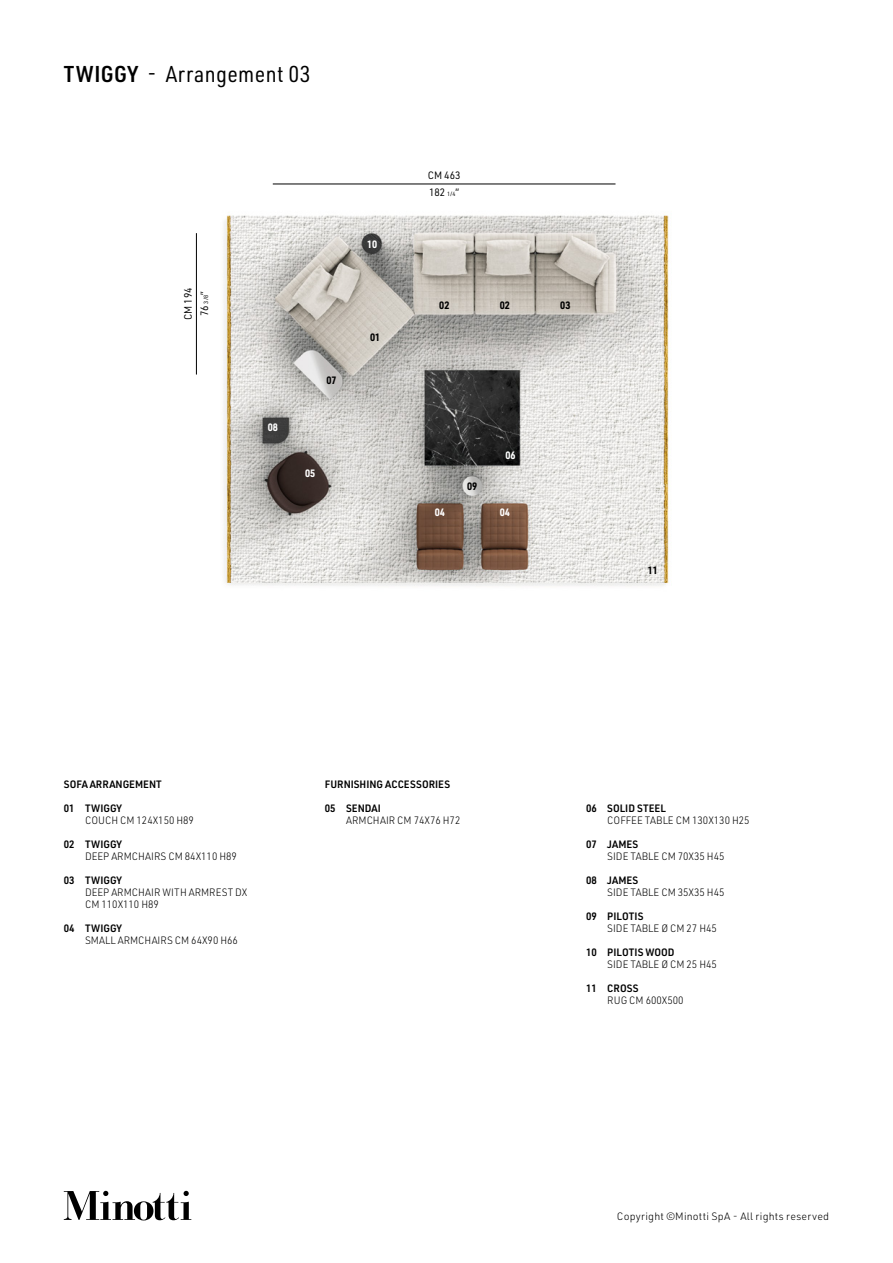
<style>
.page{position:relative;width:893px;height:1263px;background:#fff}
.page>*{position:absolute;margin:0;border:0;box-sizing:border-box;transform-origin:0 0}
.t1{font:22.5px "URWDIN Semi Cond";letter-spacing:.02em;color:#000}
.t2{font:300 10.5px/12px "URWDIN";color:#000;scale:.95 1}
.t3{font:600 10.5px "URWDIN";color:#000;scale:.95 1}
.t4{font:300 10.5px "URWDIN";letter-spacing:.02em;color:#000}
.t5{font:10.5px/16.5px "URWDIN";color:#000;scale:.95 1}
.t6{font:700 10.5px "URWDIN";color:#000;scale:.9 1}
.t7{font:700 10.5px "URWDIN";color:#fff;scale:.9 1}
.s1{font-weight:600}
.s2{font-size:6px}
</style>
<div class="page">
<svg style="left:64px;top:1191px;width:127px;height:29px"></svg>
<img style="left:223px;top:215px;width:447px;height:371px">
<hr style="left:273px;top:184px;width:342px;height:1px;background:#000">
<hr style="left:196px;top:233px;width:1px;height:141px;background:#000">
<h1 class="t1" style="left:64px;top:59px;width:248px"><span class="s1">TWIGGY</span> - Arrangement 03</h1>
<p class="t5" style="left:179px;top:320px;width:36px;text-align:center;rotate:-90deg">CM 194<br>76 <span class="s2">3/8</span>”</p>
<p class="t7" style="left:367px;top:237px;width:13px">10</p>
<p class="t7" style="left:268px;top:420px;width:13px">08</p>
<p class="t6" style="left:326px;top:373px;width:13px">07</p>
<p class="t7" style="left:305px;top:466px;width:13px">05</p>
<p class="t6" style="left:370px;top:330px;width:13px">01</p>
<p class="t5" style="left:428px;top:167px;width:36px">CM 463<br>182 <span class="s2">1/4</span>”</p>
<p class="t6" style="left:439px;top:298px;width:13px">02</p>
<p class="t6" style="left:500px;top:298px;width:13px">02</p>
<p class="t6" style="left:560px;top:298px;width:13px">03</p>
<p class="t7" style="left:435px;top:505px;width:13px">04</p>
<p class="t6" style="left:467px;top:479px;width:13px">09</p>
<p class="t7" style="left:505px;top:448px;width:13px">06</p>
<p class="t7" style="left:500px;top:505px;width:13px">04</p>
<p class="t6" style="left:648px;top:563px;width:13px">11</p>
<p class="t3" style="left:64px;top:777px;width:105px">SOFA ARRANGEMENT</p>
<p class="t3" style="left:64px;top:801px;width:63px">01 TWIGGY</p>
<p class="t2" style="left:85px;top:814px;width:116px">COUCH CM 124X150 H89</p>
<p class="t3" style="left:64px;top:837px;width:63px">02 TWIGGY</p>
<p class="t2" style="left:85px;top:850px;width:161px">DEEP ARMCHAIRS CM 84X110 H89</p>
<p class="t3" style="left:64px;top:873px;width:63px">03 TWIGGY</p>
<p class="t2" style="left:85px;top:886px;width:172px">DEEP ARMCHAIR WITH ARMREST DX<br>CM 110X110 H89</p>
<p class="t3" style="left:64px;top:921px;width:63px">04 TWIGGY</p>
<p class="t2" style="left:85px;top:934px;width:162px">SMALL ARMCHAIRS CM 64X90 H66</p>
<p class="t3" style="left:325px;top:777px;width:133px">FURNISHING ACCESSORIES</p>
<p class="t3" style="left:325px;top:801px;width:60px">05 SENDAI</p>
<p class="t2" style="left:346px;top:814px;width:122px">ARMCHAIR CM 74X76 H72</p>
<p class="t3" style="left:586px;top:801px;width:85px">06 SOLID STEEL</p>
<p class="t2" style="left:607px;top:814px;width:151px">COFFEE TABLE CM 130X130 H25</p>
<p class="t3" style="left:586px;top:837px;width:57px">07 JAMES</p>
<p class="t2" style="left:607px;top:850px;width:125px">SIDE TABLE CM 70X35 H45</p>
<p class="t3" style="left:586px;top:873px;width:57px">08 JAMES</p>
<p class="t2" style="left:607px;top:886px;width:125px">SIDE TABLE CM 35X35 H45</p>
<p class="t3" style="left:586px;top:909px;width:62px">09 PILOTIS</p>
<p class="t2" style="left:607px;top:922px;width:117px">SIDE TABLE Ø CM 27 H45</p>
<p class="t3" style="left:586px;top:945px;width:95px">10 PILOTIS WOOD</p>
<p class="t2" style="left:607px;top:958px;width:117px">SIDE TABLE Ø CM 25 H45</p>
<p class="t3" style="left:586px;top:981px;width:57px">11 CROSS</p>
<p class="t2" style="left:607px;top:994px;width:82px">RUG CM 600X500</p>
<p class="t4" style="left:617px;top:1210px;width:214px">Copyright ©Minotti SpA - All rights reserved</p>
</div>
